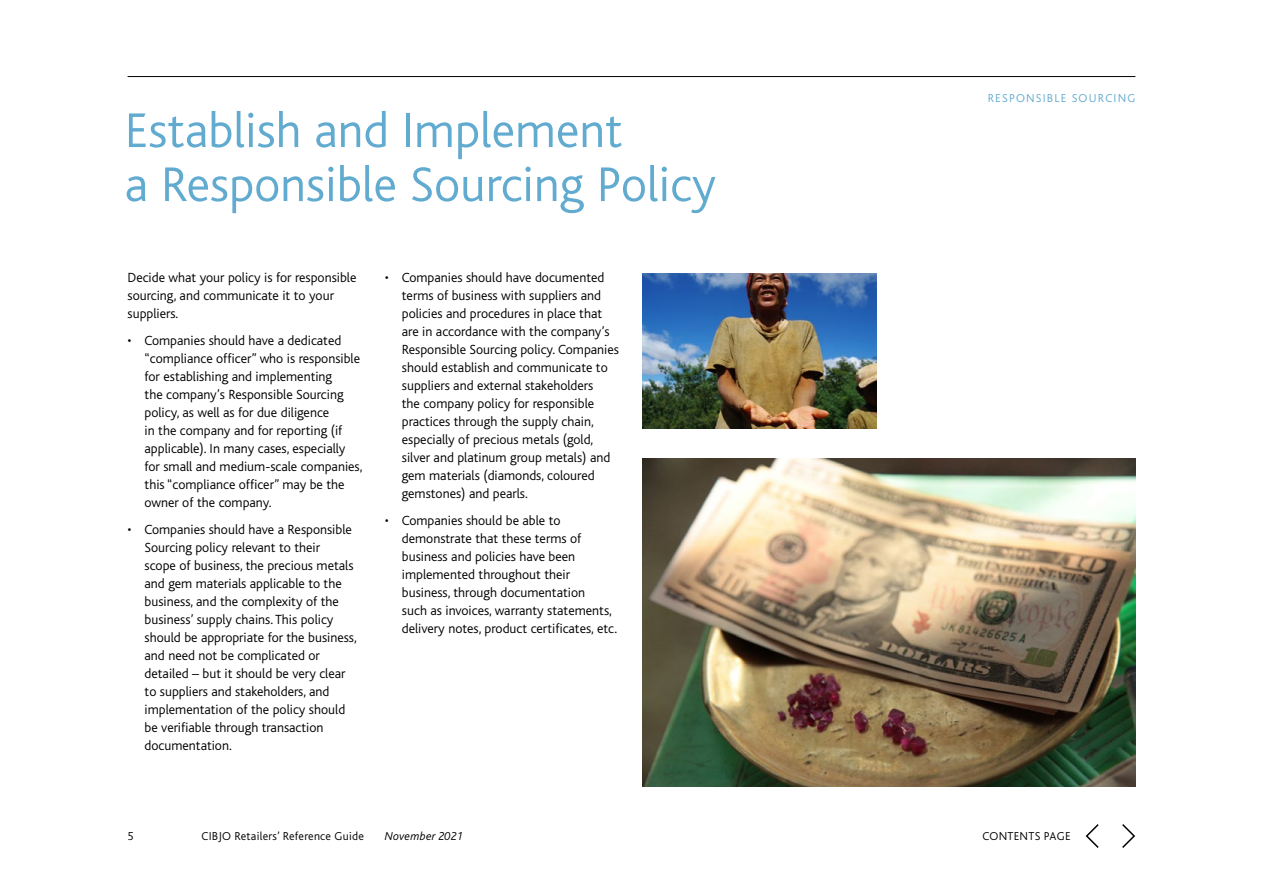
<style>
.page{position:relative;width:1263px;height:893px;background:#fff}
.page>*{position:absolute;margin:0;border:0;box-sizing:border-box;transform-origin:0 0}
.t1{font:300 51px/54px "Bliss";color:#62abd0}
.t2{font:300 13.8px/18px "Bliss";color:#000}
.t3{font:300 12px "Bliss";letter-spacing:.02em;color:#000}
.t4{font:300 12px "Bliss";letter-spacing:.1em;color:#62abd0}
.t5{font:italic 300 12px "Bliss";letter-spacing:.02em;color:#000}
</style>
<div class="page">
<hr style="left:128px;top:76px;width:1007px;height:1px;background:#000">
<img style="left:642px;top:273px;width:234px;height:156px">
<img style="left:642px;top:459px;width:493px;height:327px">
<svg style="left:1122px;top:824px;width:13px;height:24px"></svg>
<svg style="left:1085px;top:824px;width:14px;height:24px"></svg>
<h1 class="t1" style="left:125px;top:104px;width:593px">Establish and Implement<br>a Responsible Sourcing Policy</h1>
<p class="t2" style="left:128px;top:269px;width:230px">Decide what your policy is for responsible sourcing, and communicate it to your suppliers.</p>
<p class="t2" style="left:145px;top:332px;width:219px;text-indent:-17px">• Companies should have a dedicated “compliance officer” who is responsible for establishing and implementing<br>the company’s Responsible Sourcing policy, as well as for due diligence<br>in the company and for reporting (if applicable). In many cases, especially for small and medium-scale companies, this “compliance officer” may be the owner of the company.</p>
<p class="t2" style="left:145px;top:521px;width:214px;text-indent:-17px">• Companies should have a Responsible Sourcing policy relevant to their<br>scope of business, the precious metals and gem materials applicable to the business, and the complexity of the business’ supply chains. This policy should be appropriate for the business, and need not be complicated or detailed – but it should be very clear to suppliers and stakeholders, and implementation of the policy should be verifiable through transaction documentation.</p>
<p class="t2" style="left:402px;top:269px;width:219px;text-indent:-17px">• Companies should have documented terms of business with suppliers and policies and procedures in place that are in accordance with the company’s Responsible Sourcing policy. Companies should establish and communicate to suppliers and external stakeholders<br>the company policy for responsible practices through the supply chain, especially of precious metals (gold, silver and platinum group metals) and gem materials (diamonds, coloured gemstones) and pearls.</p>
<p class="t2" style="left:402px;top:512px;width:217px;text-indent:-17px">• Companies should be able to demonstrate that these terms of business and policies have been implemented throughout their business, through documentation<br>such as invoices, warranty statements, delivery notes, product certificates, etc.</p>
<p class="t3" style="left:128px;top:830px;width:8px">5</p>
<p class="t3" style="left:202px;top:830px;width:164px">CIBJO Retailers’ Reference Guide</p>
<p class="t5" style="left:385px;top:830px;width:80px">November 2021</p>
<p class="t4" style="left:988px;top:92px;width:149px">RESPONSIBLE SOURCING</p>
<p class="t3" style="left:982px;top:830px;width:90px">CONTENTS PAGE</p>
</div>
